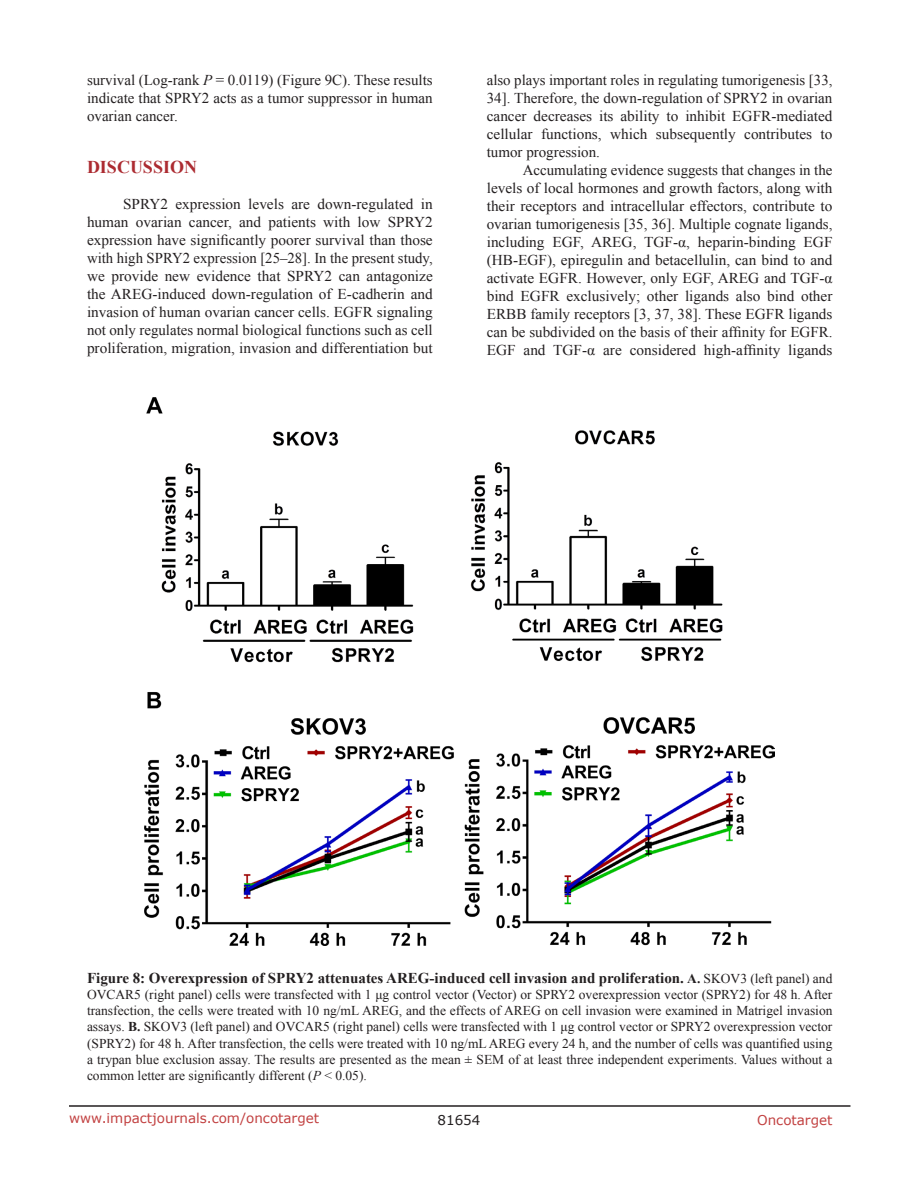
<style>
.page{position:relative;width:918px;height:1188px;background:#fff}
.page>*{position:absolute;margin:0;border:0;box-sizing:border-box;transform-origin:0 0}
.Heading{font:700 18px "Times New Roman";color:#ac2b31}
.BodyText{font:15px/18px "Times New Roman";color:#231f20;text-align:justify}
.figuretext{font:700 15px "Times New Roman";color:#231f20}
.figuretext-2{font:13.5px/16.2px "Times New Roman";color:#231f20;text-align:justify}
.t1{font:13.5px "Verdana";color:#c24141}
.t2{font:13.5px "Verdana";color:#231f20}
.s1{font-style:italic}
.s2{font-size:13.5px}
.s3{font-weight:400;font-size:13.5px}
.s4{font-weight:700}
</style>
<div class="page">
<hr style="left:69px;top:1105px;width:781px;height:2px;background:#231f20">
<img style="left:145px;top:398px;width:630px;height:547px">
<p class="BodyText" style="left:87px;top:71px;width:347px">survival (Log-rank <span class="s1">P</span> = 0.0119) (Figure 9C). These results indicate that SPRY2 acts as a tumor suppressor in human ovarian cancer.</p>
<p class="Heading" style="left:87px;top:155px;width:112px">DISCUSSION</p>
<p class="BodyText" style="left:87px;top:195px;width:347px;text-indent:36px">SPRY2 expression levels are down-regulated in human ovarian cancer, and patients with low SPRY2 expression have significantly poorer survival than those with high SPRY2 expression [25–28]. In the present study, we provide new evidence that SPRY2 can antagonize the AREG-induced down-regulation of E-cadherin and invasion of human ovarian cancer cells. EGFR signaling not only regulates normal biological functions such as cell proliferation, migration, invasion and differentiation but</p>
<p class="BodyText" style="left:487px;top:71px;width:347px">also plays important roles in regulating tumorigenesis [33, 34]. Therefore, the down-regulation of SPRY2 in ovarian cancer decreases its ability to inhibit EGFR-mediated cellular functions, which subsequently contributes to tumor progression.</p>
<p class="BodyText" style="left:487px;top:161px;width:347px;text-indent:36px">Accumulating evidence suggests that changes in the levels of local hormones and growth factors, along with their receptors and intracellular effectors, contribute to ovarian tumorigenesis [35, 36]. Multiple cognate ligands, including EGF, AREG, TGF-α, heparin-binding EGF (HB-EGF), epiregulin and betacellulin, can bind to and activate EGFR. However, only EGF, AREG and TGF-α bind EGFR exclusively; other ligands also bind other ERBB family receptors [3, 37, 38]. These EGFR ligands can be subdivided on the basis of their affinity for EGFR.<br>EGF and TGF-α are considered high-affinity ligands</p>
<p class="figuretext" style="left:87px;top:967px;width:747px">Figure 8: Overexpression of SPRY2 attenuates AREG-induced cell invasion and proliferation. <span class="s2">A.</span> <span class="s3">SKOV3 (left panel) and</span></p>
<p class="figuretext-2" style="left:87px;top:986px;width:747px">OVCAR5 (right panel) cells were transfected with 1 μg control vector (Vector) or SPRY2 overexpression vector (SPRY2) for 48 h. After transfection, the cells were treated with 10 ng/mL AREG, and the effects of AREG on cell invasion were examined in Matrigel invasion assays. <span class="s4">B.</span> SKOV3 (left panel) and OVCAR5 (right panel) cells were transfected with 1 μg control vector or SPRY2 overexpression vector (SPRY2) for 48 h. After transfection, the cells were treated with 10 ng/mL AREG every 24 h, and the number of cells was quantified using a trypan blue exclusion assay. The results are presented as the mean ± SEM of at least three independent experiments. Values without a common letter are significantly different (<span class="s1">P</span> &lt; 0.05).</p>
<p class="t1" style="left:69px;top:1109px;width:252px">www.impactjournals.com/oncotarget</p>
<p class="t2" style="left:438px;top:1111px;width:44px">81654</p>
<p class="t1" style="left:757px;top:1111px;width:77px">Oncotarget</p>
</div>
